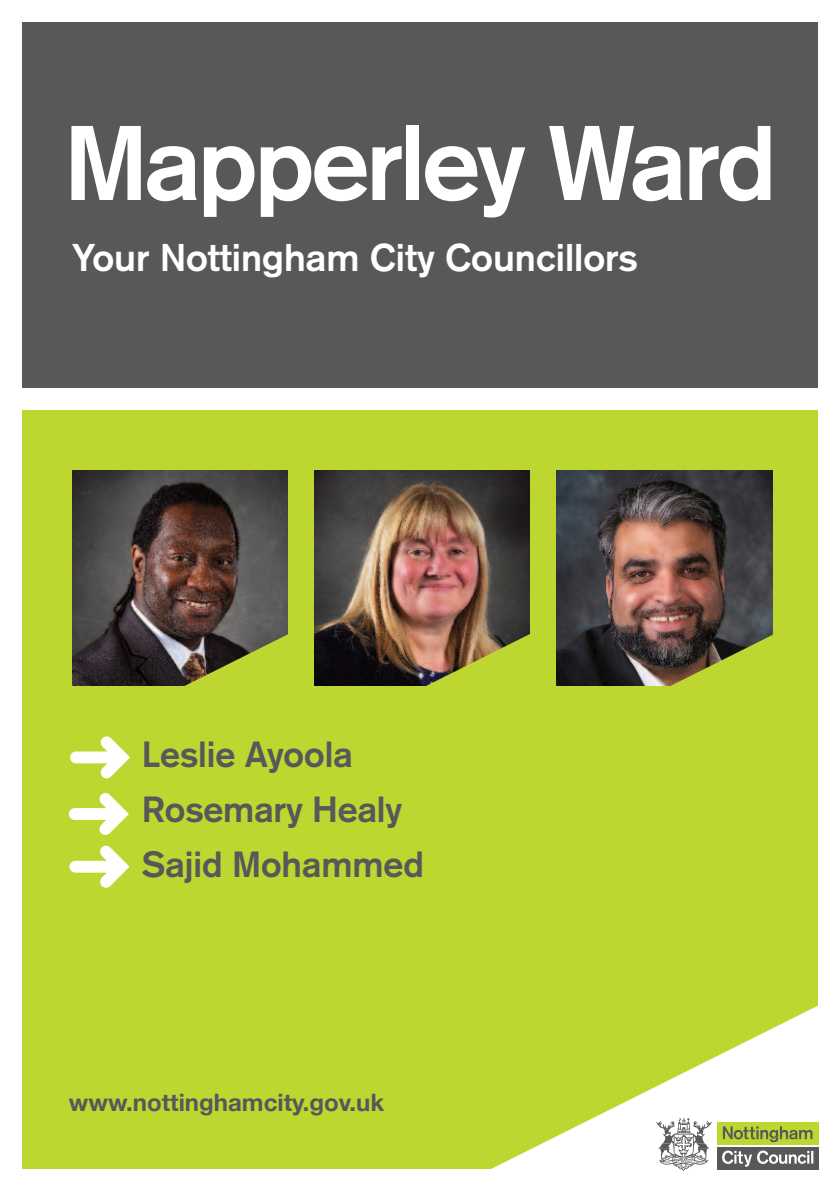
<style>
.page{position:relative;width:840px;height:1191px;background:#fff}
.page>*{position:absolute;margin:0;border:0;box-sizing:border-box;transform-origin:0 0}
.t1{font:700 104px "Akzidenz Grotesk";letter-spacing:-.03em;color:#fff}
.t2{font:700 38px "Akzidenz Grotesk";color:#fff}
.t3{font:700 35.8px/54.6px "Akzidenz Grotesk";color:#57585a}
.t4{font:700 24px "Helvetica Neue";color:#57585a}
</style>
<div class="page">
<div style="left:22px;top:411px;width:795px;height:757px;background:#bed630"></div>
<div style="left:22px;top:22px;width:795px;height:366px;background:#57585a"></div>
<svg style="left:487px;top:1004px;width:332px;height:166px"></svg>
<div style="left:716px;top:1146px;width:102px;height:23px;background:#57585a"></div>
<div style="left:716px;top:1122px;width:102px;height:22px;background:#bed630"></div>
<svg style="left:656px;top:1117px;width:55px;height:54px;background:#c8c8c9"></svg>
<svg style="left:722px;top:1126px;width:90px;height:16px"></svg>
<svg style="left:722px;top:1150px;width:90px;height:16px"></svg>
<img style="left:72px;top:470px;width:215px;height:216px">
<img style="left:314px;top:470px;width:215px;height:216px">
<img style="left:556px;top:470px;width:215px;height:216px">
<svg style="left:173px;top:633px;width:167px;height:53px"></svg>
<img style="left:414px;top:633px;width:116px;height:53px">
<svg style="left:658px;top:633px;width:115px;height:53px"></svg>
<svg style="left:70px;top:736px;width:60px;height:42px"></svg>
<svg style="left:69px;top:793px;width:60px;height:42px"></svg>
<svg style="left:69px;top:845px;width:60px;height:42px"></svg>
<h1 class="t1" style="left:65px;top:126px;width:713px">Mapperley Ward</h1>
<p class="t2" style="left:72px;top:244px;width:567px">Your Nottingham City Councillors</p>
<p class="t3" style="left:142px;top:730px;width:283px">Leslie Ayoola<br>Rosemary Healy<br>Sajid Mohammed</p>
<p class="t4" style="left:69px;top:1087px;width:317px">www.nottinghamcity.gov.uk</p>
</div>
